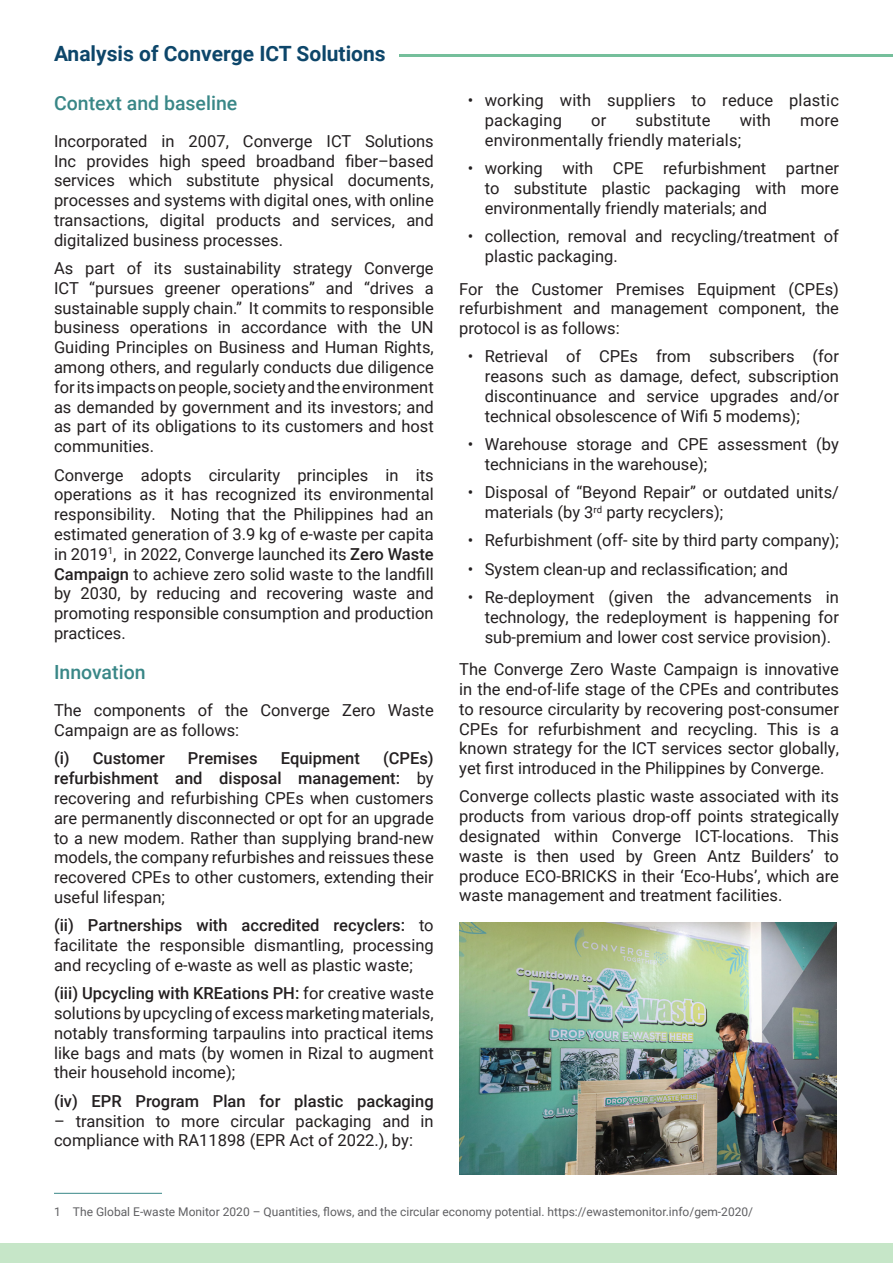
<style>
.page{position:relative;width:893px;height:1263px;background:#fff}
.page>*{position:absolute;margin:0;border:0;box-sizing:border-box;transform-origin:0 0}
.heading{font:700 21px "Roboto";color:#0d466a}
.heading_2{font:500 19.5px "Roboto";color:#398787}
.body{font:16.5px/19.8px "Roboto";color:#231f20;text-align:justify}
.body-2{font:500 16.5px "Roboto";color:#231f20}
.t1{font:12px "Roboto";color:#5f5f62}
.s1{font-weight:500}
</style>
<div class="page">
<div style="left:0;top:1244px;width:893px;height:19px;background:#c6e6c8"></div>
<hr style="left:54px;top:1193px;width:108px;height:1px;background:#398787">
<hr style="left:400px;top:54px;width:493px;height:3px;background:#75bf9b">
<img style="left:459px;top:923px;width:377px;height:251px">
<p class="heading" style="left:54px;top:39px;width:333px">Analysis of Converge ICT Solutions</p>
<p class="heading_2" style="left:54px;top:89px;width:185px">Context and baseline</p>
<p class="body" style="left:54px;top:130px;width:381px">Incorporated in 2007, Converge ICT Solutions Inc provides high speed broadband fiber–based services which substitute physical documents, processes and systems with digital ones, with online transactions, digital products and services, and digitalized business processes.</p>
<p class="body" style="left:54px;top:258px;width:381px">As part of its sustainability strategy Converge ICT “pursues greener operations” and “drives a sustainable supply chain.” It commits to responsible business operations in accordance with the UN Guiding Principles on Business and Human Rights, among others, and regularly conducts due diligence for its impacts on people, society and the environment as demanded by government and its investors; and as part of its obligations to its customers and host communities.</p>
<p class="body" style="left:54px;top:464px;width:381px">Converge adopts circularity principles in its operations as it has recognized its environmental responsibility. Noting that the Philippines had an estimated generation of 3.9 kg of e-waste per capita in 2019<sup>1</sup>, in 2022, Converge launched its <span class="s1">Zero Waste Campaign</span> to achieve zero solid waste to the landfill by 2030, by reducing and recovering waste and promoting responsible consumption and production practices.</p>
<p class="heading_2" style="left:54px;top:659px;width:93px">Innovation</p>
<p class="body" style="left:54px;top:700px;width:381px">The components of the Converge Zero Waste<br>Campaign are as follows:</p>
<p class="body-2" style="left:54px;top:747px;width:112px">(i) Customer</p>
<p class="body-2" style="left:188px;top:747px;width:71px">Premises</p>
<p class="body-2" style="left:281px;top:747px;width:81px">Equipment</p>
<p class="body" style="left:54px;top:748px;width:381px;text-indent:329px"><span class="s1">(CPEs) refurbishment and disposal management:</span> by recovering and refurbishing CPEs when customers are permanently disconnected or opt for an upgrade to a new modem. Rather than supplying brand-new models, the company refurbishes and reissues these recovered CPEs to other customers, extending their useful lifespan;</p>
<p class="body" style="left:54px;top:915px;width:381px"><span class="s1">(ii) Partnerships with accredited recyclers:</span> to facilitate the responsible dismantling, processing and recycling of e-waste as well as plastic waste;</p>
<p class="body" style="left:54px;top:983px;width:381px"><span class="s1">(iii) Upcycling with KREations PH:</span> for creative waste solutions by upcycling of excess marketing materials, notably transforming tarpaulins into practical items like bags and mats (by women in Rizal to augment their household income);</p>
<p class="body-2" style="left:54px;top:1089px;width:381px">(iv) EPR Program Plan for plastic packaging</p>
<p class="body" style="left:54px;top:1110px;width:381px">– transition to more circular packaging and in compliance with RA11898 (EPR Act of 2022.), by:</p>
<p class="body" style="left:485px;top:90px;width:356px;text-indent:-17px">• working with suppliers to reduce plastic packaging</p>
<p class="body" style="left:591px;top:110px;width:17px">or</p>
<p class="body" style="left:636px;top:110px;width:76px">substitute</p>
<p class="body" style="left:740px;top:110px;width:33px">with</p>
<p class="body" style="left:800px;top:110px;width:40px">more</p>
<p class="body" style="left:485px;top:130px;width:258px">environmentally friendly materials;</p>
<p class="body" style="left:485px;top:158px;width:356px;text-indent:-17px">• working with CPE refurbishment partner to substitute plastic packaging with more environmentally friendly materials; and</p>
<p class="body" style="left:485px;top:226px;width:356px;text-indent:-17px">• collection, removal and recycling/treatment of plastic packaging.</p>
<p class="body" style="left:459px;top:278px;width:381px">For the Customer Premises Equipment (CPEs) refurbishment and management component, the protocol is as follows:</p>
<p class="body" style="left:485px;top:346px;width:356px;text-indent:-17px">• Retrieval of CPEs from subscribers (for reasons such as damage, defect, subscription discontinuance and service upgrades and/or technical obsolescence of Wifi 5 modems);</p>
<p class="body" style="left:485px;top:434px;width:356px;text-indent:-17px">• Warehouse storage and CPE assessment (by technicians in the warehouse);</p>
<p class="body" style="left:485px;top:482px;width:356px;text-indent:-17px">• Disposal of “Beyond Repair” or outdated units/ materials (by 3<sup>rd</sup> party recyclers);</p>
<p class="body" style="left:468px;top:530px;width:373px">• Refurbishment (off- site by third party company);</p>
<p class="body" style="left:468px;top:558px;width:322px">• System clean-up and reclassification; and</p>
<p class="body" style="left:485px;top:587px;width:356px;text-indent:-17px">• Re-deployment (given the advancements in technology, the redeployment is happening for sub-premium and lower cost service provision).</p>
<p class="body" style="left:459px;top:659px;width:381px">The Converge Zero Waste Campaign is innovative in the end-of-life stage of the CPEs and contributes to resource circularity by recovering post-consumer CPEs for refurbishment and recycling. This is a known strategy for the ICT services sector globally, yet first introduced in the Philippines by Converge.</p>
<p class="body" style="left:459px;top:786px;width:381px">Converge collects plastic waste associated with its products from various drop-off points strategically designated within Converge ICT-locations. This waste is then used by Green Antz Builders’ to produce ECO-BRICKS in their ‘Eco-Hubs’, which are waste management and treatment facilities.</p>
<p class="t1" style="left:54px;top:1203px;width:701px">1 The Global E-waste Monitor 2020 – Quantities, flows, and the circular economy potential. https://ewastemonitor.info/gem-2020/</p>
</div>
